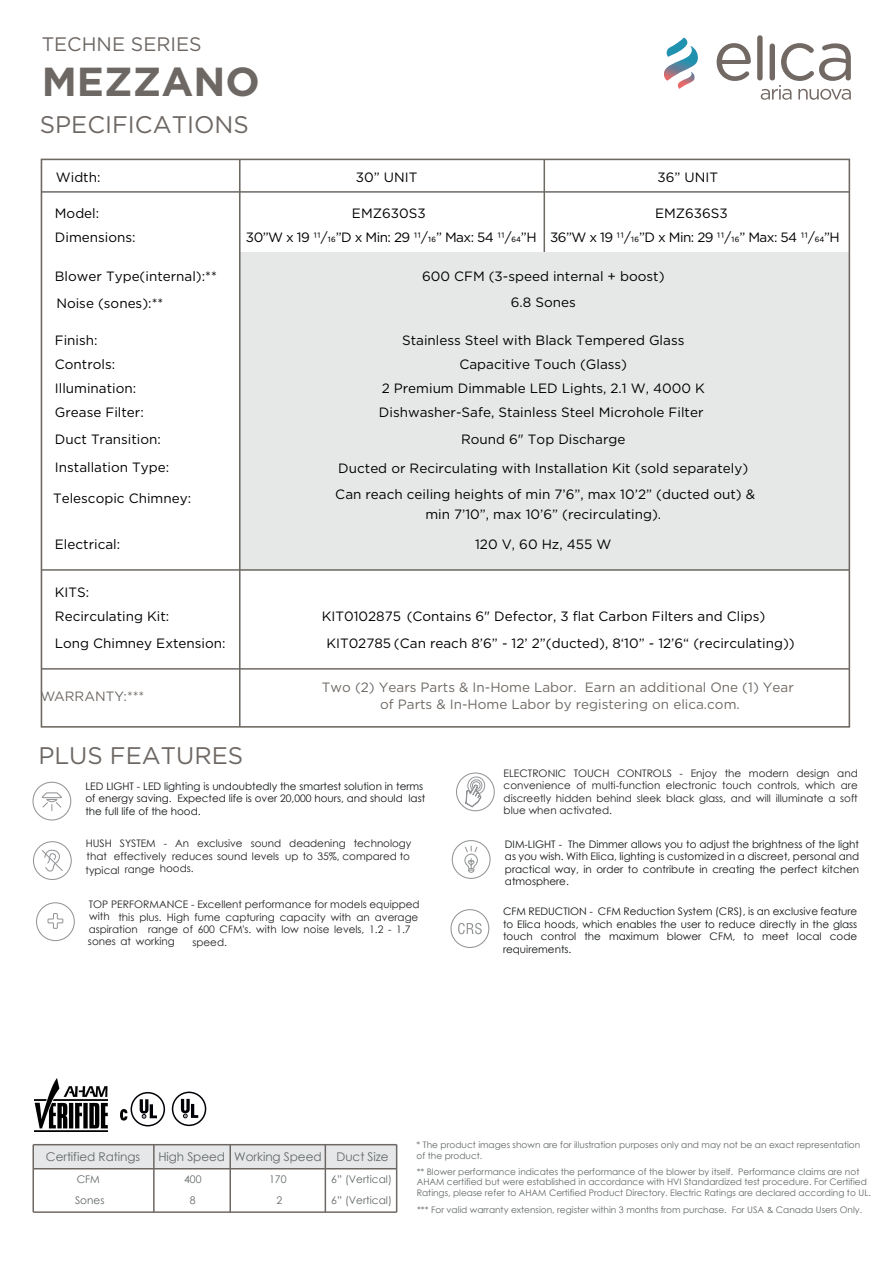
<style>
.page{position:relative;width:893px;height:1263px;background:#fff}
.page>*{position:absolute;margin:0;border:0;box-sizing:border-box;transform-origin:0 0}
.t1{font:700 40.5px "Gotham";color:#6e6864}
.t2{font:24px "Gotham";color:#6e6864}
.t3{font:19.5px "Gotham";color:#6e6864}
.t4{font:13.5px/24px "Gotham";color:#000001}
.t5{font:13.5px/16.2px "Gotham";color:#6f6964;text-align:center}
.t6{font:13.5px/24.2px "Gotham";letter-spacing:-.04em;color:#000001}
.t7{font:12px "Century Gothic";letter-spacing:-.005em;color:#626768}
.t8{font:10.5px "Century Gothic";color:#626768}
.t9{font:10.35px/12.5px "Century Gothic";color:#0f1214;text-align:justify}
.t10{font:10.35px/12.5px "Century Gothic";color:#231f20}
.t11{font:9px/10.8px "Century Gothic";color:#626768}
</style>
<div class="page">
<hr style="left:543px;top:159px;width:2px;height:412px;background:#6f6964">
<div style="left:240px;top:252px;width:609px;height:319px;background:#e6e8e7"></div>
<hr style="left:239px;top:159px;width:2px;height:568px;background:#6f6964">
<hr style="left:41px;top:191px;width:808px;height:2px;background:#6f6964">
<div style="left:452px;top:840px;width:39px;height:39px;border:1px solid #929595;border-radius:50%"></div>
<svg style="left:464px;top:846px;width:14px;height:27px"></svg>
<div style="left:450px;top:909px;width:39px;height:39px;border:1px solid #929595;border-radius:50%"></div>
<svg style="left:458px;top:923px;width:24px;height:11px"></svg>
<hr style="left:41px;top:668px;width:808px;height:2px;background:#6f6964">
<hr style="left:41px;top:569px;width:808px;height:2px;background:#6f6964">
<div style="left:456px;top:772px;width:39px;height:39px;border:1px solid #939598;border-radius:50%"></div>
<svg style="left:464px;top:775px;width:23px;height:33px"></svg>
<div style="left:32px;top:782px;width:39px;height:38px;border:1px solid #939598;border-radius:50%"></div>
<svg style="left:41px;top:792px;width:21px;height:19px"></svg>
<div style="left:33px;top:841px;width:39px;height:39px;border:1px solid #939598;border-radius:50%"></div>
<svg style="left:42px;top:849px;width:21px;height:23px"></svg>
<div style="left:36px;top:902px;width:39px;height:39px;border:1px solid #939598;border-radius:50%"></div>
<svg style="left:47px;top:913px;width:17px;height:16px"></svg>
<div style="left:33px;top:1145px;width:364px;height:24px;background:#e6e7e9"></div>
<hr style="left:33px;top:1168px;width:364px;height:1px;background:#6e6864">
<hr style="left:33px;top:1144px;width:364px;height:1px;background:#6e6864">
<hr style="left:33px;top:1211px;width:364px;height:2px;background:#6e6864">
<hr style="left:32px;top:1145px;width:2px;height:67px;background:#6e6864">
<hr style="left:396px;top:1145px;width:1px;height:67px;background:#6e6864">
<hr style="left:153px;top:1145px;width:2px;height:67px;background:#6e6864">
<hr style="left:229px;top:1145px;width:2px;height:67px;background:#6e6864">
<hr style="left:325px;top:1145px;width:1px;height:67px;background:#6e6864">
<svg style="left:181px;top:1099px;width:17px;height:19px"></svg>
<div style="left:172px;top:1091px;width:34px;height:35px;border:2px solid #000007;border-radius:50%"></div>
<svg style="left:140px;top:1099px;width:17px;height:19px"></svg>
<div style="left:131px;top:1092px;width:34px;height:34px;border:2px solid #000007;border-radius:50%"></div>
<svg style="left:120px;top:1109px;width:8px;height:12px"></svg>
<img style="left:34px;top:1078px;width:74px;height:53px">
<svg style="left:717px;top:43px;width:34px;height:38px"></svg>
<div style="left:757px;top:35px;width:6px;height:45px;background:#736964;border-radius:3px"></div>
<svg style="left:761px;top:43px;width:90px;height:57px"></svg>
<svg style="left:664px;top:38px;width:34px;height:51px"></svg>
<h3 class="t3" style="left:42px;top:32px;width:162px">TECHNE SERIES</h3>
<h1 class="t1" style="left:42px;top:55px;width:220px">MEZZANO</h1>
<h2 class="t2" style="left:40px;top:109px;width:210px">SPECIFICATIONS</h2>
<p class="t4" style="left:56px;top:165px;width:46px">Width:</p>
<p class="t4" style="left:356px;top:165px;width:63px">30” UNIT</p>
<p class="t4" style="left:657px;top:165px;width:62px">36” UNIT</p>
<p class="t4" style="left:55px;top:200px;width:82px">Model:<br>Dimensions:</p>
<p class="t4" style="left:55px;top:262px;width:163px;line-height:27.6px">Blower Type(internal):**<br>Noise (sones):**</p>
<p class="t4" style="left:55px;top:328px;width:90px">Finish:<br>Controls:<br>Illumination:<br>Grease Filter:</p>
<p class="t6" style="left:246px;top:200px;width:595px;text-indent:106px">EMZ630S3<br>30”W x 19 11/16”D x Min: 29 11/16” Max: 54 11/64”H 36”W x 19 11/16”D x Min: 29 11/16” Max: 54 11/64”H</p>
<p class="t4" style="left:655px;top:200px;width:74px">EMZ636S3</p>
<p class="t4" style="left:422px;top:262px;width:244px;line-height:26.7px;text-align:center">600 CFM (3-speed internal + boost)<br>6.8 Sones</p>
<p class="t4" style="left:382px;top:328px;width:325px;text-align:center">Stainless Steel with Black Tempered Glass<br>Capacitive Touch (Glass)<br>2 Premium Dimmable LED Lights, 2.1 W, 4000 K</p>
<p class="t4" style="left:379px;top:400px;width:326px">Dishwasher-Safe, Stainless Steel Microhole Filter</p>
<p class="t4" style="left:55px;top:427px;width:108px">Duct Transition:</p>
<p class="t4" style="left:461px;top:427px;width:166px">Round 6" Top Discharge</p>
<p class="t4" style="left:55px;top:455px;width:116px">Installation Type:</p>
<p class="t4" style="left:338px;top:455px;width:411px">Ducted or Recirculating with Installation Kit (sold separately)</p>
<p class="t4" style="left:53px;top:486px;width:140px">Telescopic Chimney:</p>
<p class="t4" style="left:335px;top:484px;width:421px;line-height:19.8px;text-align:center">Can reach ceiling heights of min 7’6”, max 10’2” (ducted out) &amp; min 7’10”, max 10’6” (recirculating).</p>
<p class="t4" style="left:55px;top:532px;width:67px">Electrical:</p>
<p class="t4" style="left:55px;top:580px;width:116px">KITS:<br>Recirculating Kit:</p>
<p class="t4" style="left:55px;top:631px;width:172px">Long Chimney Extension:</p>
<p class="t5" style="left:40px;top:687px;width:105px">WARRANTY:***</p>
<h2 class="t2" style="left:38px;top:740px;width:206px">PLUS FEATURES</h2>
<p class="t4" style="left:475px;top:532px;width:138px">120 V, 60 Hz, 455 W</p>
<p class="t4" style="left:326px;top:602px;width:470px;line-height:27.5px;text-indent:-5px">KIT0102875 (Contains 6" Defector, 3 flat Carbon Filters and Clips)<br>KIT02785 (Can reach 8’6” - 12’ 2”(ducted), 8‘10” - 12’6“ (recirculating))</p>
<p class="t5" style="left:322px;top:679px;width:473px">Two (2) Years Parts &amp; In-Home Labor. Earn an additional One (1) Year of Parts &amp; In-Home Labor by registering on elica.com.</p>
<p class="t9" style="left:85px;top:779px;width:341px;text-align:left">LED LIGHT - LED lighting is undoubtedly the smartest solution in terms of energy saving. Expected life is over 20,000 hours, and should last the full life of the hood.</p>
<p class="t10" style="left:86px;top:837px;width:327px">HUSH SYSTEM - An exclusive sound deadening technology that effectively reduces sound levels up to 35%, compared to typical range hoods.</p>
<p class="t10" style="left:88px;top:898px;width:333px">TOP PERFORMANCE - Excellent performance for models equipped with this plus. High fume capturing capacity with an average aspiration range of 600 CFM's. with low noise levels, 1.2 - 1.7 sones at working</p>
<p class="t10" style="left:192px;top:935px;width:36px">speed.</p>
<p class="t10" style="left:504px;top:767px;width:356px;text-align:justify">ELECTRONIC TOUCH CONTROLS - Enjoy the modern design and convenience of multi-function electronic touch controls, which are discreetly hidden behind sleek black glass, and will illuminate a soft blue when activated.</p>
<p class="t9" style="left:505px;top:838px;width:356px">DIM-LIGHT - The Dimmer allows you to adjust the brightness of the light as you wish. With Elica, lighting is customized in a discreet, personal and practical way, in order to contribute in creating the perfect kitchen atmosphere.</p>
<p class="t9" style="left:503px;top:905px;width:356px">CFM REDUCTION - CFM Reduction System (CRS), is an exclusive feature to Elica hoods, which enables the user to reduce directly in the glass touch control the maximum blower CFM, to meet local code requirements.</p>
<p class="t7" style="left:46px;top:1148px;width:96px">Certified Ratings</p>
<p class="t8" style="left:75px;top:1192px;width:31px">Sones</p>
<p class="t8" style="left:331px;top:1192px;width:62px">6” (Vertical)</p>
<p class="t7" style="left:158px;top:1148px;width:68px">High Speed</p>
<p class="t8" style="left:190px;top:1192px;width:7px">8</p>
<p class="t7" style="left:234px;top:1148px;width:89px">Working Speed</p>
<p class="t8" style="left:277px;top:1192px;width:7px">2</p>
<p class="t7" style="left:336px;top:1148px;width:54px">Duct Size</p>
<p class="t8" style="left:331px;top:1172px;width:62px">6” (Vertical)</p>
<p class="t8" style="left:269px;top:1172px;width:19px">170</p>
<p class="t8" style="left:77px;top:1172px;width:25px">CFM</p>
<p class="t8" style="left:184px;top:1172px;width:19px">400</p>
<p class="t11" style="left:417px;top:1139px;width:445px">* The product images shown are for illustration purposes only and may not be an exact representation of the product.</p>
<p class="t11" style="left:417px;top:1166px;width:456px">** Blower performance indicates the performance of the blower by itself. Performance claims are not<br>AHAM certified but were established in accordance with HVI Standardized test procedure. For Certified<br>Ratings, please refer to AHAM Certified Product Directory. Electric Ratings are declared according to UL.</p>
<p class="t11" style="left:417px;top:1204px;width:447px">*** For valid warranty extension, register within 3 months from purchase. For USA &amp; Canada Users Only.</p>
</div>
